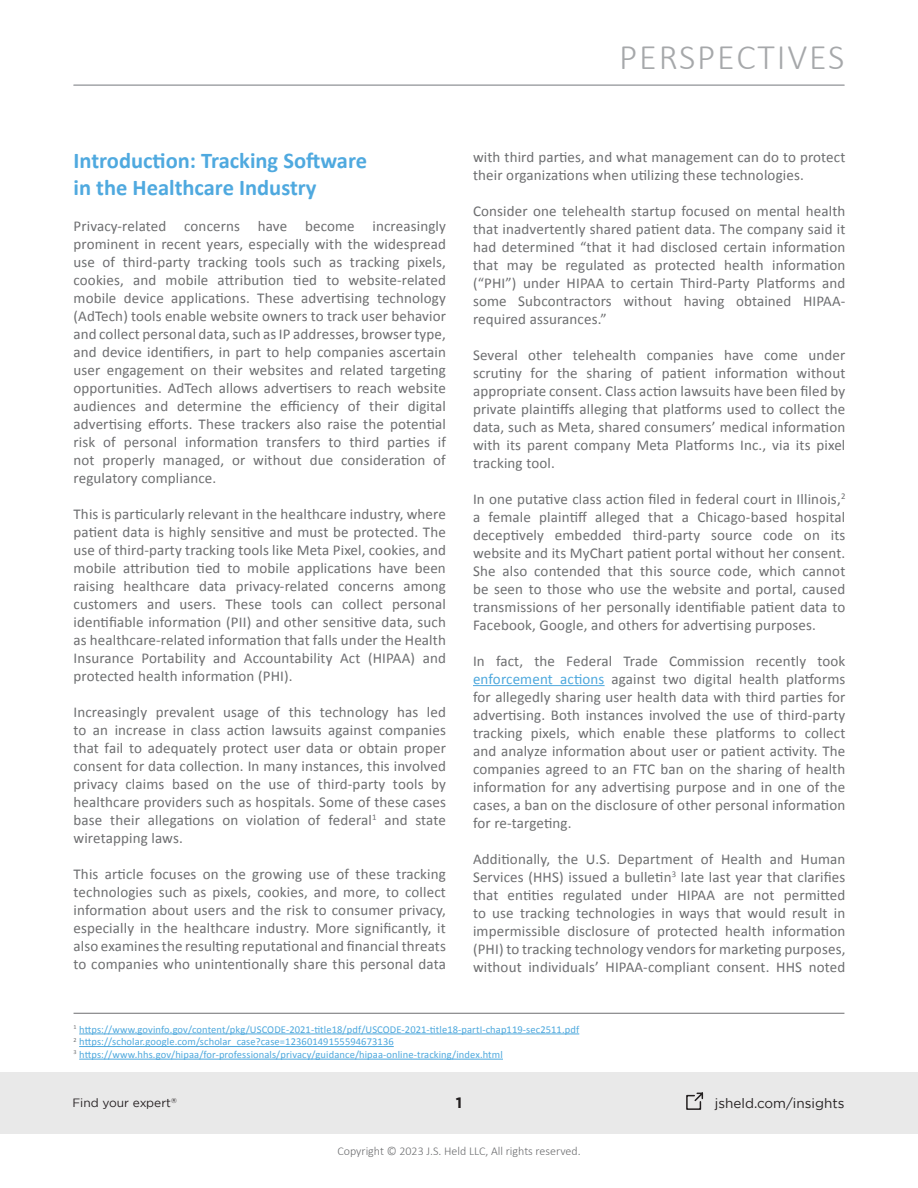
<style>
.page{position:relative;width:918px;height:1188px;background:#fff}
.page>*{position:absolute;margin:0;border:0;box-sizing:border-box;transform-origin:0 0}
.t1{font:300 36px "Calibri";letter-spacing:.05em;color:#a6a8aa}
.Subtitles{font:700 22.5px/27px "Calibri";color:#4fa9df}
.Text_Styles{font:15px/18px "Calibri";letter-spacing:.01em;color:#6d6e70;text-align:justify}
.t2{font:700 15px "Gotham";color:#231f20}
.t3{font:13.5px "Gotham";color:#231f20}
.t4{font:300 12px "Calibri";color:#6d6e70}
.t5{font:12px "Gotham";color:#241f21}
.t6{font:10.5px "Calibri";letter-spacing:.01em;color:#4da8dd}
.t7{font:7.05px "Gotham";color:#241f21}
.s1{color:#4da8dd}
</style>
<div class="page">
<div style="left:0;top:1072px;width:918px;height:62px;background:#e9e9e9"></div>
<svg style="left:686px;top:1092px;width:18px;height:18px"></svg>
<hr style="left:74px;top:85px;width:770px;height:1px;background:#a6a8ab">
<hr style="left:473px;top:685px;width:132px;height:1px;background:#4da8dd">
<hr style="left:74px;top:1013px;width:770px;height:1px;background:#6d6e70">
<hr style="left:79px;top:1034px;width:500px;height:1px;background:#4da8dd">
<hr style="left:79px;top:1046px;width:315px;height:1px;background:#4da8dd">
<hr style="left:79px;top:1059px;width:424px;height:1px;background:#4da8dd">
<h1 class="t1" style="left:619px;top:35px;width:227px">PERSPECTIVES</h1>
<p class="Subtitles" style="left:74px;top:147px;width:295px">Introduction: Tracking Software in the Healthcare Industry</p>
<p class="Text_Styles" style="left:74px;top:216px;width:374px">Privacy-related concerns have become increasingly prominent in recent years, especially with the widespread use of third-party tracking tools such as tracking pixels, cookies, and mobile attribution tied to website-related mobile device applications. These advertising technology (AdTech) tools enable website owners to track user behavior and collect personal data, such as IP addresses, browser type, and device identifiers, in part to help companies ascertain user engagement on their websites and related targeting opportunities. AdTech allows advertisers to reach website audiences and determine the efficiency of their digital advertising efforts. These trackers also raise the potential risk of personal information transfers to third parties if not properly managed, or without due consideration of regulatory compliance.</p>
<p class="Text_Styles" style="left:74px;top:504px;width:374px">This is particularly relevant in the healthcare industry, where patient data is highly sensitive and must be protected. The use of third-party tracking tools like Meta Pixel, cookies, and mobile attribution tied to mobile applications have been raising healthcare data privacy-related concerns among customers and users. These tools can collect personal identifiable information (PII) and other sensitive data, such as healthcare-related information that falls under the Health Insurance Portability and Accountability Act (HIPAA) and protected health information (PHI).</p>
<p class="Text_Styles" style="left:74px;top:702px;width:374px">Increasingly prevalent usage of this technology has led to an increase in class action lawsuits against companies that fail to adequately protect user data or obtain proper consent for data collection. In many instances, this involved privacy claims based on the use of third-party tools by healthcare providers such as hospitals. Some of these cases base their allegations on violation of federal<sup>1</sup> and state wiretapping laws.</p>
<p class="Text_Styles" style="left:74px;top:864px;width:374px">This article focuses on the growing use of these tracking technologies such as pixels, cookies, and more, to collect information about users and the risk to consumer privacy, especially in the healthcare industry. More significantly, it also examines the resulting reputational and financial threats to companies who unintentionally share this personal data</p>
<p class="Text_Styles" style="left:473px;top:147px;width:374px">with third parties, and what management can do to protect their organizations when utilizing these technologies.</p>
<p class="Text_Styles" style="left:473px;top:201px;width:374px">Consider one telehealth startup focused on mental health that inadvertently shared patient data. The company said it had determined “that it had disclosed certain information that may be regulated as protected health information (“PHI”) under HIPAA to certain Third-Party Platforms and some Subcontractors without having obtained HIPAA&shy;required assurances.”</p>
<p class="Text_Styles" style="left:473px;top:345px;width:374px">Several other telehealth companies have come under scrutiny for the sharing of patient information without appropriate consent. Class action lawsuits have been filed by private plaintiffs alleging that platforms used to collect the data, such as Meta, shared consumers’ medical information with its parent company Meta Platforms Inc., via its pixel tracking tool.</p>
<p class="Text_Styles" style="left:473px;top:489px;width:374px">In one putative class action filed in federal court in Illinois,<sup>2 </sup>a female plaintiff alleged that a Chicago-based hospital deceptively embedded third-party source code on its website and its MyChart patient portal without her consent.<br>She also contended that this source code, which cannot be seen to those who use the website and portal, caused transmissions of her personally identifiable patient data to Facebook, Google, and others for advertising purposes.</p>
<p class="Text_Styles" style="left:473px;top:651px;width:374px">In fact, the Federal Trade Commission recently took <span class="s1">enforcement actions</span> against two digital health platforms for allegedly sharing user health data with third parties for advertising. Both instances involved the use of third-party tracking pixels, which enable these platforms to collect and analyze information about user or patient activity. The companies agreed to an FTC ban on the sharing of health information for any advertising purpose and in one of the cases, a ban on the disclosure of other personal information for re-targeting.</p>
<p class="Text_Styles" style="left:473px;top:849px;width:374px">Additionally, the U.S. Department of Health and Human Services (HHS) issued a bulletin<sup>3</sup> late last year that clarifies that entities regulated under HIPAA are not permitted to use tracking technologies in ways that would result in impermissible disclosure of protected health information (PHI) to tracking technology vendors for marketing purposes, without individuals’ HIPAA-compliant consent. HHS noted</p>
<p class="t6" style="left:74px;top:1023px;width:507px"><sup>1</sup> https://www.govinfo.gov/content/pkg/USCODE-2021-title18/pdf/USCODE-2021-title18-partI-chap119-sec2511.pdf</p>
<p class="t6" style="left:74px;top:1035px;width:322px"><sup>2</sup> https://scholar.google.com/scholar_case?case=12360149155594673136</p>
<p class="t6" style="left:74px;top:1048px;width:431px"><sup>3</sup> https://www.hhs.gov/hipaa/for-professionals/privacy/guidance/hipaa-online-tracking/index.html</p>
<p class="t5" style="left:72px;top:1096px;width:100px">Find your expert</p>
<p class="t2" style="left:456px;top:1093px;width:8px">1</p>
<p class="t3" style="left:715px;top:1095px;width:131px">jsheld.com/insights</p>
<p class="t7" style="left:171px;top:1096px;width:7px">®</p>
<p class="t4" style="left:337px;top:1144px;width:245px">Copyright © 2023 J.S. Held LLC, All rights reserved.</p>
</div>
